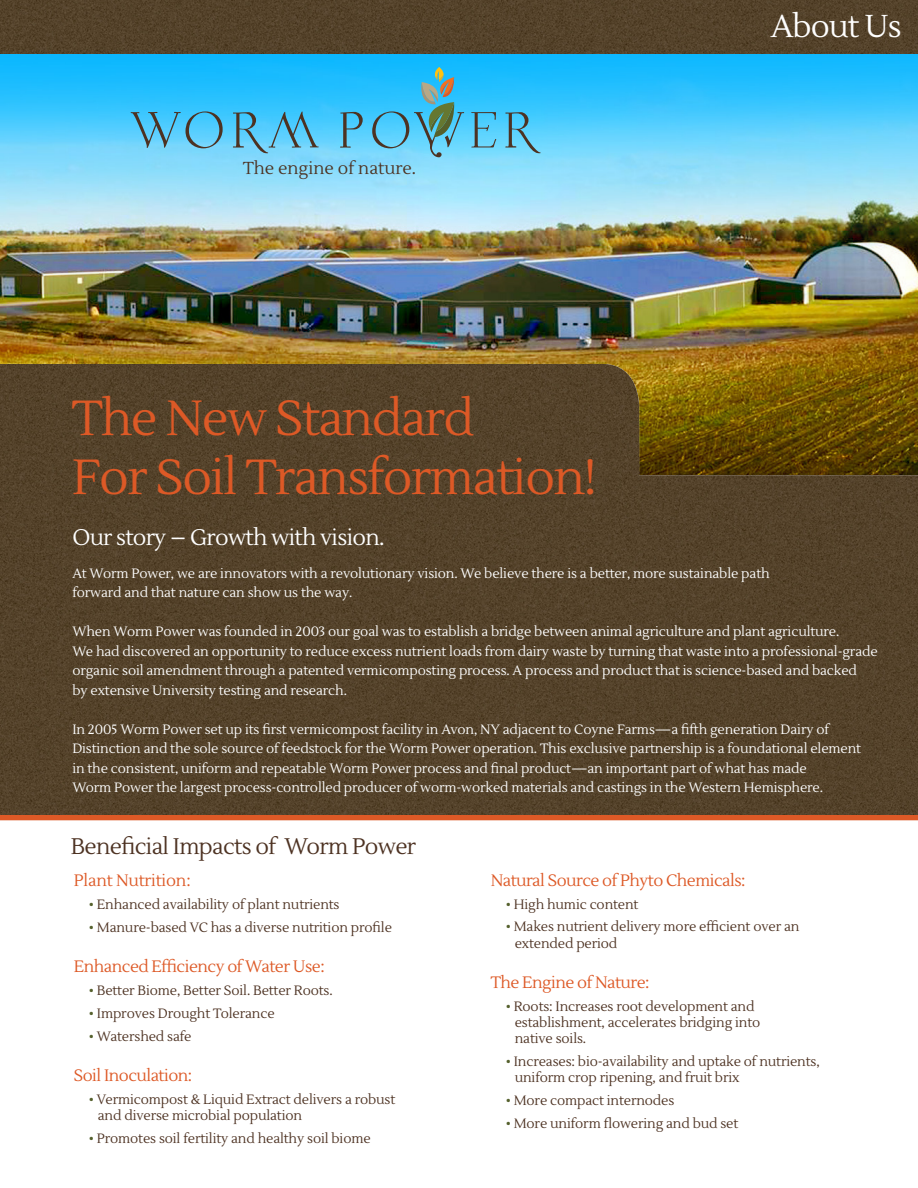
<style>
.page{position:relative;width:918px;height:1188px;background:#fff}
.page>*{position:absolute;margin:0;border:0;box-sizing:border-box;transform-origin:0 0}
.t1{font:49.2px/58.9px "Lustria";letter-spacing:-.03em;color:#dd5926}
.t2{font:31.5px "Lustria";letter-spacing:-.03em;color:#fff}
.t3{font:22.5px "Lustria";letter-spacing:-.03em;color:#4d3222}
.t4{font:22.5px "Lustria";letter-spacing:-.03em;color:#fff}
.t5{font:17.25px "Lustria";color:#4d3222}
.t6{font:16.5px "Lustria";letter-spacing:-.03em;color:#dd5926}
.t7{font:16.5px "Lustria";letter-spacing:-.01em;color:#dd5926}
.t8{font:13.5px/19.5px "Lustria";letter-spacing:-.01em;color:#fff}
.t9{font:13.5px/16.2px "Lustria";letter-spacing:-.01em;color:#4d3222}
.s1{color:#55612d}
</style>
<div class="page">
<img style="left:0;top:54px;width:918px;height:310px">
<img style="left:0;top:364px;width:918px;height:316px">
<img style="left:0;top:0;width:918px;height:54px">
<div style="left:0;top:814px;width:918px;height:6px;background:#dd5926"></div>
<svg style="left:131px;top:111px;width:92px;height:37px;background:#54b2d8"></svg>
<svg style="left:233px;top:112px;width:86px;height:41px;background:#58b3d8"></svg>
<svg style="left:505px;top:112px;width:36px;height:41px"></svg>
<svg style="left:340px;top:112px;width:23px;height:36px"></svg>
<svg style="left:471px;top:112px;width:25px;height:35px"></svg>
<svg style="left:372px;top:67px;width:92px;height:90px;background:#4ab6d9"></svg>
<div style="left:0;top:680px;width:918px;height:134px;background:#54422a"></div>
<p class="t5" style="left:243px;top:160px;width:175px">The engine of nature.</p>
<h1 class="t1" style="left:72px;top:390px;width:526px">The New Standard<br>For Soil Transformation!</h1>
<h2 class="t2" style="left:771px;top:12px;width:132px">About Us</h2>
<h3 class="t4" style="left:72px;top:523px;width:314px">Our story – Growth with vision.</h3>
<p class="t8" style="left:72px;top:564px;width:699px">At Worm Power, we are innovators with a revolutionary vision. We believe there is a better, more sustainable path forward and that nature can show us the way.</p>
<p class="t8" style="left:72px;top:622px;width:807px">When Worm Power was founded in 2003 our goal was to establish a bridge between animal agriculture and plant agriculture.<br>We had discovered an opportunity to reduce excess nutrient loads from dairy waste by turning that waste into a professional-grade organic soil amendment through a patented vermicomposting process. A process and product that is science-based and backed<br>by extensive University testing and research.</p>
<p class="t8" style="left:72px;top:720px;width:790px">In 2005 Worm Power set up its first vermicompost facility in Avon, NY adjacent to Coyne Farms—a fifth generation Dairy of Distinction and the sole source of feedstock for the Worm Power operation. This exclusive partnership is a foundational element in the consistent, uniform and repeatable Worm Power process and final product—an important part of what has made<br>Worm Power the largest process-controlled producer of worm-worked materials and castings in the Western Hemisphere.</p>
<h3 class="t3" style="left:71px;top:833px;width:347px">Beneficial Impacts of Worm Power</h3>
<p class="t7" style="left:74px;top:873px;width:118px">Plant Nutrition:</p>
<p class="t9" style="left:89px;top:898px;width:252px"><span class="s1">•</span> Enhanced availability of plant nutrients</p>
<p class="t9" style="left:89px;top:920px;width:305px"><span class="s1">•</span> Manure-based VC has a diverse nutrition profile</p>
<p class="t6" style="left:74px;top:956px;width:252px">Enhanced Efficiency of Water Use:</p>
<p class="t9" style="left:89px;top:984px;width:245px"><span class="s1">•</span> Better Biome, Better Soil. Better Roots.</p>
<p class="t9" style="left:89px;top:1007px;width:187px"><span class="s1">•</span> Improves Drought Tolerance</p>
<p class="t9" style="left:89px;top:1029px;width:104px"><span class="s1">•</span> Watershed safe</p>
<p class="t6" style="left:74px;top:1068px;width:120px">Soil Inoculation:</p>
<p class="t9" style="left:98px;top:1093px;width:299px;text-indent:-9px"><span class="s1">•</span> Vermicompost &amp; Liquid Extract delivers a robust and diverse microbial population</p>
<p class="t9" style="left:89px;top:1132px;width:283px"><span class="s1">•</span> Promotes soil fertility and healthy soil biome</p>
<p class="t6" style="left:491px;top:872px;width:256px">Natural Source of Phyto Chemicals:</p>
<p class="t9" style="left:506px;top:897px;width:134px"><span class="s1">•</span> High humic content</p>
<p class="t9" style="left:515px;top:919px;width:286px;text-indent:-9px"><span class="s1">•</span> Makes nutrient delivery more efficient over an extended period</p>
<p class="t6" style="left:491px;top:975px;width:160px">The Engine of Nature:</p>
<p class="t9" style="left:515px;top:999px;width:247px;text-indent:-9px"><span class="s1">•</span> Roots: Increases root development and establishment, accelerates bridging into native soils.</p>
<p class="t9" style="left:515px;top:1055px;width:306px;text-indent:-9px"><span class="s1">•</span> Increases: bio-availability and uptake of nutrients, uniform crop ripening, and fruit brix</p>
<p class="t9" style="left:506px;top:1094px;width:170px"><span class="s1">•</span> More compact internodes</p>
<p class="t9" style="left:506px;top:1116px;width:234px"><span class="s1">•</span> More uniform flowering and bud set</p>
</div>
